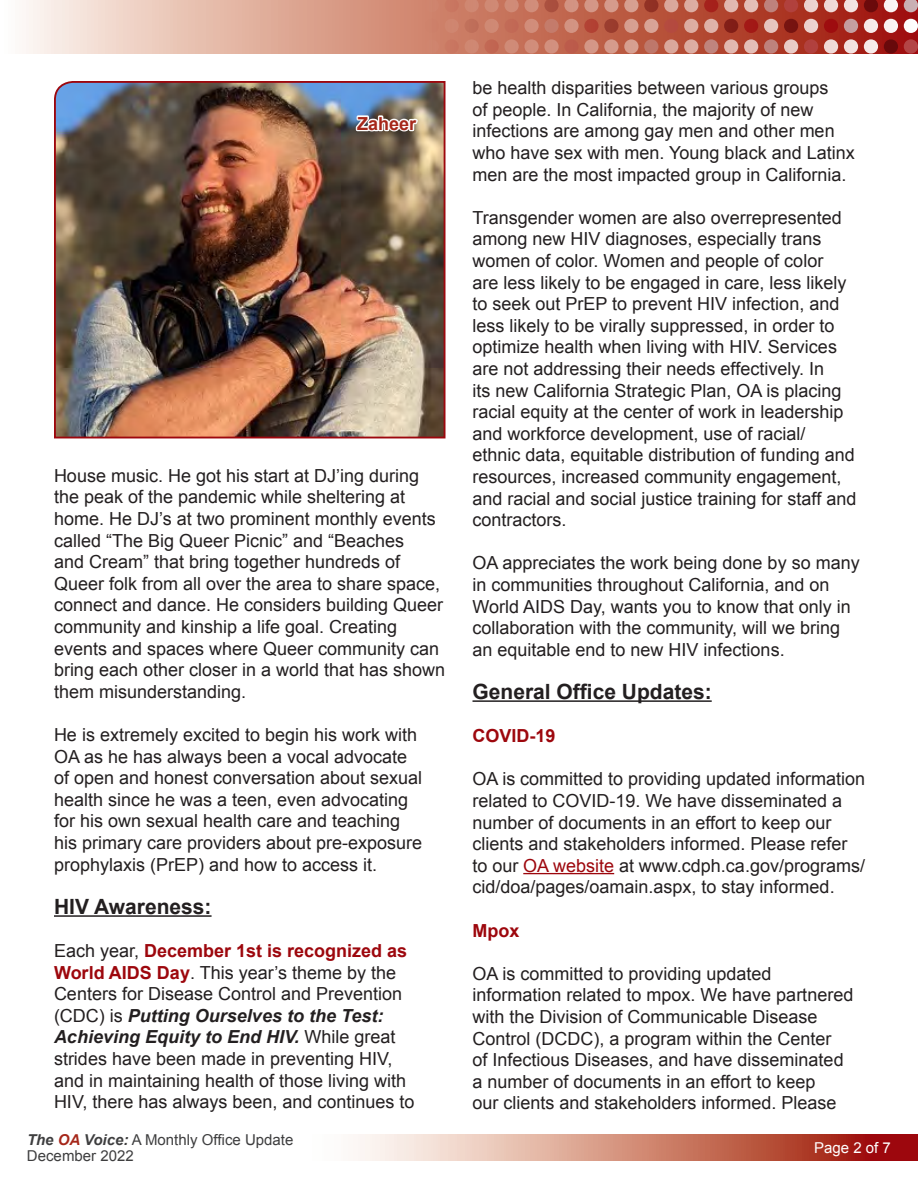
<style>
.page{position:relative;width:918px;height:1188px;background:#fff}
.page>*{position:absolute;margin:0;border:0;box-sizing:border-box;transform-origin:0 0}
.t1{font:700 21px "Arial";color:#231f20}
.t2{font:18px/21.6px "Arial";color:#231f20}
.t3{font:700 18px "Arial";color:#9d070d}
.t4{font:700 18px "Arial";color:#a6271a}
.t5{font:15px/16.5px "Arial";color:#3e3e3f}
.t6{font:15px "Arial";color:#fff}
.s1{font-weight:700;color:#9d070d}
.s2{font-weight:700;font-style:italic}
.s3{color:#9d070d}
.s4{font-weight:700;font-style:italic;color:#a6271a}
</style>
<div class="page">
<svg style="left:358px;top:1134px;width:560px;height:27px;background:#ce8677"></svg>
<svg style="left:26px;top:0;width:399px;height:54px;background:#e4b9a9"></svg>
<svg style="left:425px;top:0;width:493px;height:54px;background:#bf6758"></svg>
<hr style="left:54px;top:915px;width:158px;height:2px;background:#231f20">
<hr style="left:472px;top:700px;width:240px;height:2px;background:#231f20">
<hr style="left:523px;top:873px;width:91px;height:1px;background:#9d070d">
<img style="left:54px;top:81px;width:392px;height:358px">
<svg style="left:354px;top:106px;width:66px;height:28px"></svg>
<p class="t4" style="left:357px;top:112px;width:61px">Zaheer</p>
<p class="t2" style="left:54px;top:465px;width:393px">House music. He got his start at DJ’ing during the peak of the pandemic while sheltering at home. He DJ’s at two prominent monthly events called “The Big Queer Picnic” and “Beaches<br>and Cream” that bring together hundreds of Queer folk from all over the area to share space, connect and dance. He considers building Queer community and kinship a life goal. Creating events and spaces where Queer community can bring each other closer in a world that has shown them misunderstanding.</p>
<p class="t2" style="left:54px;top:724px;width:370px">He is extremely excited to begin his work with OA as he has always been a vocal advocate of open and honest conversation about sexual health since he was a teen, even advocating for his own sexual health care and teaching his primary care providers about pre-exposure prophylaxis (PrEP) and how to access it.</p>
<p class="t1" style="left:54px;top:893px;width:159px">HIV Awareness:</p>
<p class="t2" style="left:54px;top:940px;width:362px">Each year, <span class="s1">December 1st is recognized as World AIDS Day</span>. This year’s theme by the Centers for Disease Control and Prevention (CDC) is <span class="s2">Putting Ourselves to the Test:<br>Achieving Equity to End HIV.</span> While great strides have been made in preventing HIV, and in maintaining health of those living with HIV, there has always been, and continues to</p>
<p class="t2" style="left:472px;top:77px;width:384px">be health disparities between various groups<br>of people. In California, the majority of new infections are among gay men and other men who have sex with men. Young black and Latinx men are the most impacted group in California.</p>
<p class="t2" style="left:472px;top:207px;width:385px">Transgender women are also overrepresented among new HIV diagnoses, especially trans women of color. Women and people of color<br>are less likely to be engaged in care, less likely to seek out PrEP to prevent HIV infection, and less likely to be virally suppressed, in order to optimize health when living with HIV. Services are not addressing their needs effectively. In<br>its new California Strategic Plan, OA is placing racial equity at the center of work in leadership and workforce development, use of racial/ ethnic data, equitable distribution of funding and resources, increased community engagement, and racial and social justice training for staff and contractors.</p>
<p class="t2" style="left:472px;top:552px;width:389px">OA appreciates the work being done by so many in communities throughout California, and on World AIDS Day, wants you to know that only in collaboration with the community, will we bring an equitable end to new HIV infections.</p>
<p class="t1" style="left:472px;top:678px;width:241px">General Office Updates:</p>
<p class="t3" style="left:472px;top:724px;width:85px">COVID-19</p>
<p class="t2" style="left:472px;top:768px;width:394px">OA is committed to providing updated information related to COVID-19. We have disseminated a number of documents in an effort to keep our clients and stakeholders informed. Please refer to our <span class="s3">OA website</span> at www.cdph.ca.gov/programs/ cid/doa/pages/oamain.aspx, to stay informed.</p>
<p class="t3" style="left:472px;top:918px;width:48px">Mpox</p>
<p class="t2" style="left:472px;top:963px;width:382px">OA is committed to providing updated information related to mpox. We have partnered with the Division of Communicable Disease Control (DCDC), a program within the Center<br>of Infectious Diseases, and have disseminated a number of documents in an effort to keep<br>our clients and stakeholders informed. Please</p>
<p class="t5" style="left:27px;top:1132px;width:268px"><span class="s2">The</span> <span class="s4">OA</span> <span class="s2">Voice:</span> A Monthly Office Update<br>December 2022</p>
<p class="t6" style="left:814px;top:1138px;width:78px">Page 2 of 7</p>
</div>
